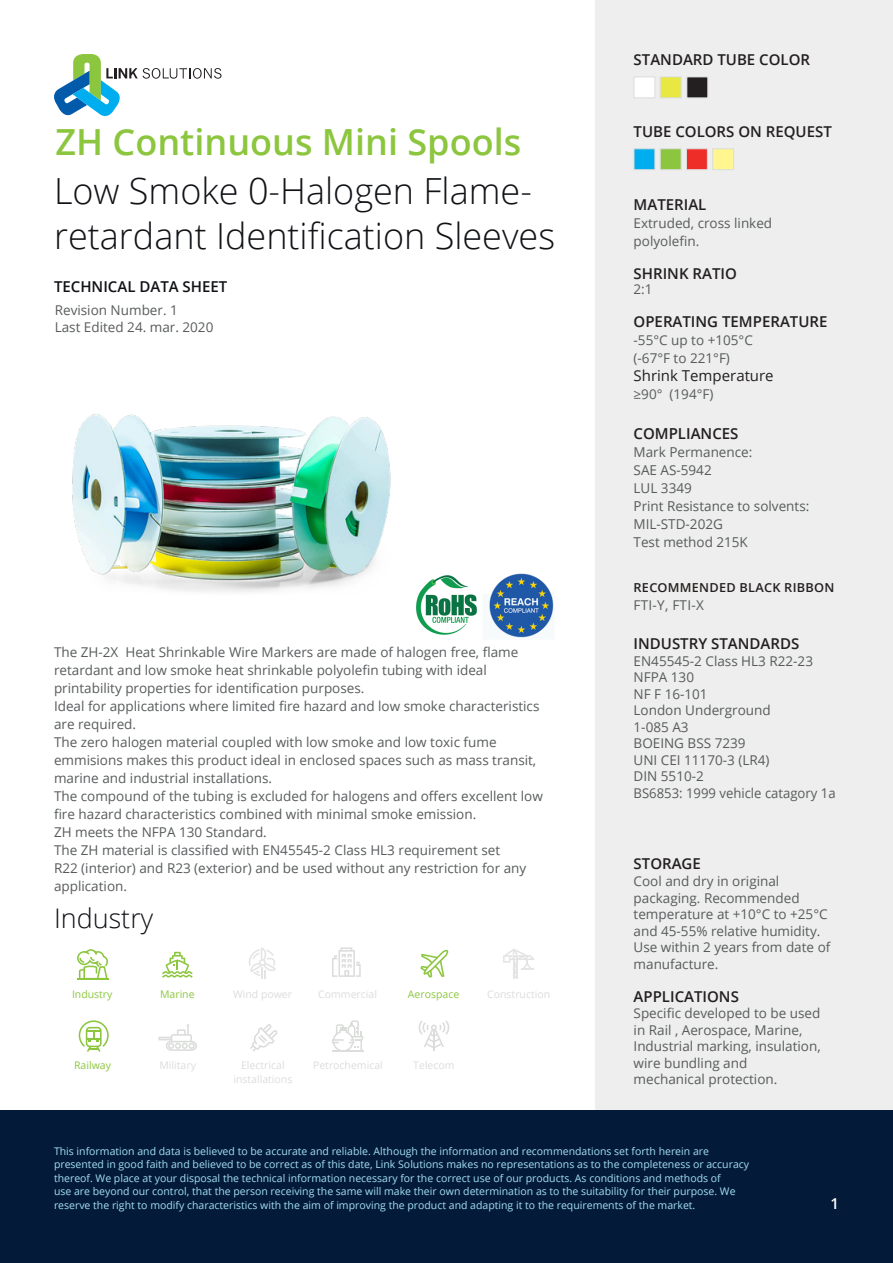
<style>
.page{position:relative;width:893px;height:1263px;background:#fff}
.page>*{position:absolute;margin:0;border:0;box-sizing:border-box;transform-origin:0 0}
.t1{font:300 36px/45px "Open Sans";color:#101216}
.t2{font:600 36px "Open Sans";color:#8cc63f}
.t3{font:300 27px "Open Sans";color:#101216}
.t4{font:600 15.15px "Open Sans";color:#231f20}
.t5{font:600 15px "Open Sans";color:#231f20}
.t6{font:600 15px "Open Sans";color:#101216}
.t7{font:15px "Open Sans";color:#231f20}
.t8{font:600 15px "Open Sans";color:#fff}
.t9{font:13.65px "Open Sans";color:#585b5c}
.t10{font:13.5px/16.5px "Open Sans";color:#585b5c}
.t11{font:600 12.3px "Open Sans";letter-spacing:.02em;color:#231f20}
.t12{font:10.5px/13.5px "Open Sans";color:#a5def6}
.t13{font:10.5px/13.5px "Open Sans";color:#dbdddb;text-align:center}
.t14{font:10.5px "Open Sans";color:#8cc63f}
.s1{color:#575c5b}
</style>
<div class="page">
<div style="left:595px;top:0;width:298px;height:1110px;background:#edeeed"></div>
<div style="left:634px;top:148px;width:21px;height:22px;background:#00aeef;border:1px solid #dbdddb"></div>
<div style="left:660px;top:148px;width:21px;height:22px;background:#8cc63f;border:1px solid #dbdddb"></div>
<div style="left:686px;top:148px;width:22px;height:22px;background:#ee2d29;border:1px solid #dbdddb"></div>
<div style="left:712px;top:148px;width:22px;height:22px;background:#fff690;border:1px solid #dbdddb"></div>
<div style="left:634px;top:77px;width:21px;height:21px;background:#fff;border:1px solid #dbdddb"></div>
<div style="left:660px;top:77px;width:21px;height:21px;background:#e9e741;border:1px solid #dbdddb"></div>
<div style="left:687px;top:77px;width:21px;height:21px;background:#231f20"></div>
<div style="left:686px;top:77px;width:22px;height:21px;border:1px solid #dbdddb"></div>
<svg style="left:77px;top:949px;width:31px;height:29px"></svg>
<hr style="left:77px;top:978px;width:31px;height:1px;background:#8cc63f">
<svg style="left:162px;top:952px;width:31px;height:26px"></svg>
<svg style="left:249px;top:948px;width:27px;height:31px"></svg>
<svg style="left:332px;top:947px;width:29px;height:30px"></svg>
<svg style="left:420px;top:949px;width:29px;height:29px"></svg>
<svg style="left:503px;top:949px;width:31px;height:30px"></svg>
<svg style="left:79px;top:1020px;width:30px;height:32px"></svg>
<svg style="left:158px;top:1024px;width:39px;height:27px"></svg>
<svg style="left:250px;top:1024px;width:28px;height:28px"></svg>
<svg style="left:332px;top:1020px;width:31px;height:32px"></svg>
<hr style="left:433px;top:1030px;width:2px;height:21px;background:#dbdddb">
<svg style="left:418px;top:1020px;width:31px;height:28px"></svg>
<img style="left:489px;top:573px;width:65px;height:65px">
<img style="left:416px;top:575px;width:61px;height:60px">
<img style="left:72px;top:414px;width:319px;height:178px">
<div style="left:0;top:1111px;width:893px;height:152px;background:#031b38"></div>
<svg style="left:54px;top:54px;width:167px;height:62px"></svg>
<p class="t2" style="left:56px;top:117px;width:467px">ZH Continuous Mini Spools</p>
<p class="t1" style="left:54px;top:167px;width:503px">Low Smoke 0-Halogen Flame&shy;retardant Identification Sleeves</p>
<p class="t6" style="left:54px;top:277px;width:175px">TECHNICAL DATA SHEET</p>
<p class="t10" style="left:55px;top:301px;width:125px">Revision Number. 1</p>
<p class="t10" style="left:55px;top:319px;width:160px">Last Edited 24. mar. 2020</p>
<p class="t10" style="left:54px;top:643px;width:466px;line-height:18px">The ZH-2X Heat Shrinkable Wire Markers are made of halogen free, flame retardant and low smoke heat shrinkable polyolefin tubing with ideal printability properties for identification purposes.</p>
<p class="t10" style="left:54px;top:697px;width:487px;line-height:18px">Ideal for applications where limited fire hazard and low smoke characteristics are required.</p>
<p class="t10" style="left:54px;top:733px;width:484px;line-height:18px">The zero halogen material coupled with low smoke and low toxic fume emmisions makes this product ideal in enclosed spaces such as mass transit, marine and industrial installations.</p>
<p class="t10" style="left:54px;top:787px;width:490px;line-height:18px">The compound of the tubing is excluded for halogens and offers excellent low fire hazard characteristics combined with minimal smoke emission.</p>
<p class="t10" style="left:54px;top:824px;width:214px">ZH meets the NFPA 130 Standard.</p>
<p class="t10" style="left:54px;top:841px;width:474px;line-height:18px">The ZH material is classified with EN45545-2 Class HL3 requirement set<br>R22 (interior) and R23 (exterior) and be used without any restriction for any application.</p>
<p class="t3" style="left:54px;top:899px;width:101px">Industry</p>
<p class="t14" style="left:72px;top:987px;width:42px">Industry</p>
<p class="t14" style="left:160px;top:987px;width:36px">Marine</p>
<p class="t13" style="left:233px;top:987px;width:61px">Wind power</p>
<p class="t13" style="left:318px;top:987px;width:60px">Commercial</p>
<p class="t14" style="left:408px;top:987px;width:53px">Aerospace</p>
<p class="t13" style="left:487px;top:987px;width:65px">Construction</p>
<p class="t14" style="left:74px;top:1058px;width:38px">Railway</p>
<p class="t13" style="left:159px;top:1058px;width:38px">Military</p>
<p class="t13" style="left:233px;top:1058px;width:60px">Electrical installations</p>
<p class="t13" style="left:313px;top:1058px;width:71px">Petrochemical</p>
<p class="t13" style="left:413px;top:1058px;width:43px">Telecom</p>
<p class="t5" style="left:634px;top:50px;width:178px">STANDARD TUBE COLOR</p>
<p class="t5" style="left:634px;top:122px;width:200px">TUBE COLORS ON REQUEST</p>
<p class="t5" style="left:634px;top:194px;width:74px">MATERIAL</p>
<p class="t10" style="left:634px;top:213px;width:140px;line-height:18px">Extruded, cross linked polyolefin.</p>
<p class="t5" style="left:634px;top:263px;width:105px">SHRINK RATIO</p>
<p class="t10" style="left:634px;top:280px;width:21px">2:1</p>
<p class="t5" style="left:634px;top:311px;width:195px">OPERATING TEMPERATURE</p>
<p class="t10" style="left:634px;top:331px;width:121px">-55°C up to +105°C</p>
<p class="t10" style="left:634px;top:349px;width:98px">(-67°F to 221°F)</p>
<p class="t7" style="left:634px;top:365px;width:142px">Shrink Temperature</p>
<p class="t10" style="left:634px;top:385px;width:81px"><span class="s1">≥90</span>° (194°F)</p>
<p class="t4" style="left:634px;top:423px;width:106px">COMPLIANCES</p>
<p class="t9" style="left:634px;top:443px;width:120px">Mark Permanence:</p>
<p class="t9" style="left:634px;top:461px;width:80px">SAE AS-5942</p>
<p class="t9" style="left:634px;top:479px;width:60px">LUL 3349</p>
<p class="t9" style="left:634px;top:497px;width:177px">Print Resistance to solvents:</p>
<p class="t9" style="left:634px;top:515px;width:91px">MIL-STD-202G</p>
<p class="t9" style="left:634px;top:533px;width:116px">Test method 215K</p>
<p class="t11" style="left:634px;top:579px;width:202px">RECOMMENDED BLACK RIBBON</p>
<p class="t10" style="left:634px;top:596px;width:72px">FTI-Y, FTI-X</p>
<p class="t5" style="left:634px;top:633px;width:167px">INDUSTRY STANDARDS</p>
<p class="t10" style="left:634px;top:652px;width:181px">EN45545-2 Class HL3 R22-23</p>
<p class="t10" style="left:634px;top:668px;width:62px">NFPA 130</p>
<p class="t10" style="left:634px;top:685px;width:76px">NF F 16-101</p>
<p class="t10" style="left:634px;top:701px;width:139px">London Underground</p>
<p class="t10" style="left:634px;top:718px;width:57px">1-085 A3</p>
<p class="t10" style="left:634px;top:734px;width:137px">BOEING BSS 7239<br>UNI CEI 11170-3 (LR4)<br>DIN 5510-2</p>
<p class="t10" style="left:634px;top:784px;width:204px">BS6853: 1999 vehicle catagory 1a</p>
<p class="t5" style="left:634px;top:853px;width:69px">STORAGE</p>
<p class="t10" style="left:634px;top:872px;width:198px">Cool and dry in original packaging. Recommended temperature at +10°C to +25°C and 45-55% relative humidity.<br>Use within 2 years from date of manufacture.</p>
<p class="t5" style="left:634px;top:986px;width:107px">APPLICATIONS</p>
<p class="t10" style="left:634px;top:1004px;width:189px">Specific developed to be used in Rail , Aerospace, Marine,<br>Industrial marking, insulation, wire bundling and</p>
<p class="t10" style="left:634px;top:1070px;width:145px">mechanical protection.</p>
<p class="t12" style="left:54px;top:1144px;width:697px">This information and data is believed to be accurate and reliable. Although the information and recommendations set forth herein are presented in good faith and believed to be correct as of this date, Link Solutions makes no representations as to the completeness or accuracy thereof. We place at your disposal the technical information necessary for the correct use of our products. As conditions and methods of<br>use are beyond our control, that the person receiving the same will make their own determination as to the suitability for their purpose. We reserve the right to modify characteristics with the aim of improving the product and adapting it to the requirements of the market.</p>
<p class="t8" style="left:830px;top:1193px;width:10px">1</p>
</div>
